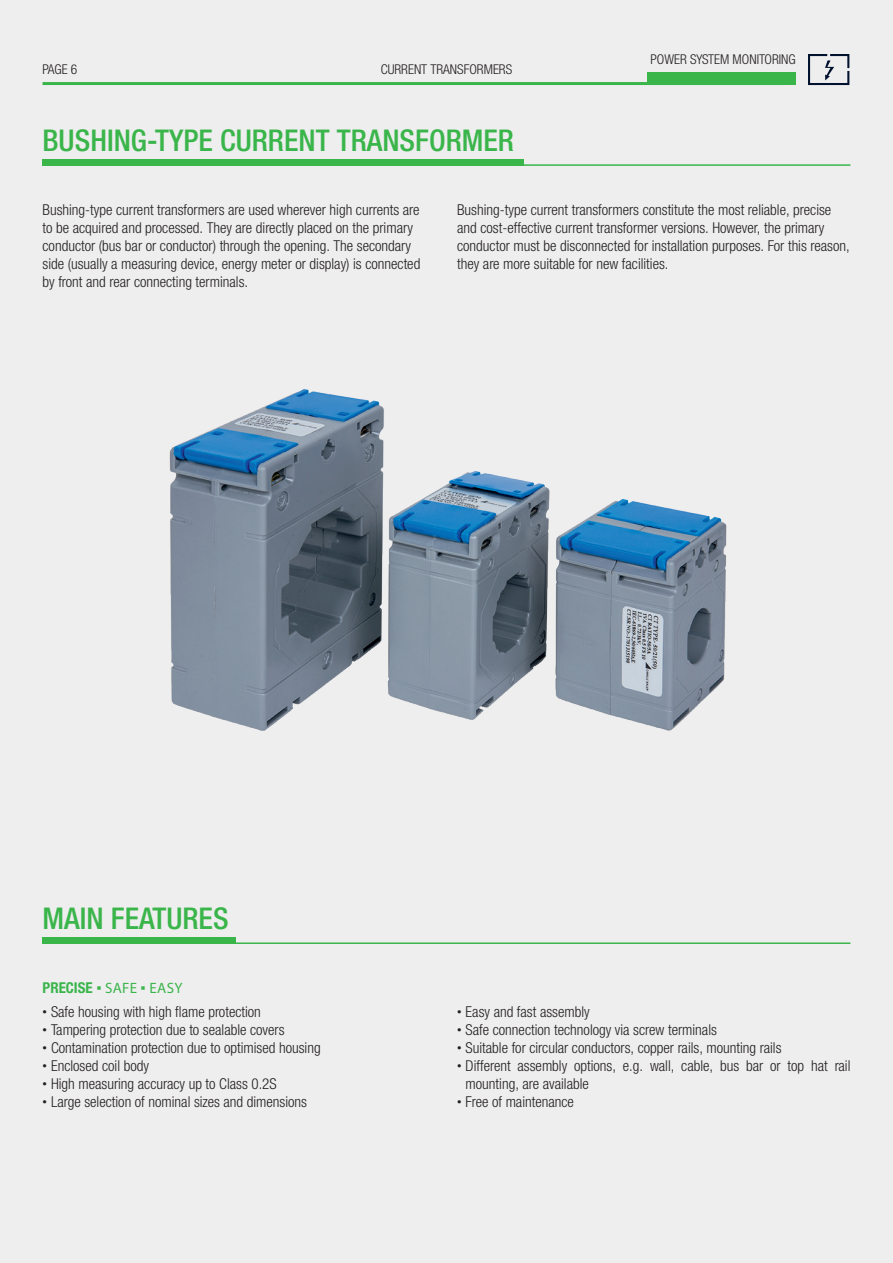
<style>
.page{position:relative;width:893px;height:1263px;background:#eeeeef}
.page>*{position:absolute;margin:0;border:0;box-sizing:border-box;transform-origin:0 0}
.t1{font:500 condensed 30px "Helvetica Neue LTW1 G";color:#3ab54a}
.t2{font:300 condensed 15px/18px "Helvetica Neue LTW1 G";color:#231f20}
.t3{font:15px "Myriad Pro";letter-spacing:.02em;color:#3bb54b}
.t4{font:300 condensed 13.5px "Helvetica Neue LTW1 G";color:#231f20}
.s1{font-family:"Helvetica Neue LTW1 G";font-weight:700;font-stretch:condensed}
.s2{font-family:"Arial"}
.s3{font-size:9px}
</style>
<div class="page">
<hr style="left:43px;top:82px;width:738px;height:3px;background:#3ab54a">
<div style="left:647px;top:72px;width:149px;height:13px;background:#3ab54a"></div>
<svg style="left:808px;top:54px;width:41px;height:31px"></svg>
<hr style="left:43px;top:164px;width:807px;height:2px;background:#3ab54a">
<div style="left:43px;top:159px;width:481px;height:7px;background:#3ab54a"></div>
<img style="left:169px;top:389px;width:558px;height:342px">
<hr style="left:43px;top:942px;width:807px;height:2px;background:#3ab54a">
<div style="left:43px;top:937px;width:193px;height:7px;background:#3ab54a"></div>
<p class="t4" style="left:43px;top:62px;width:36px">PAGE 6</p>
<p class="t4" style="left:381px;top:62px;width:133px">CURRENT TRANSFORMERS</p>
<h1 class="t1" style="left:43px;top:123px;width:473px">BUSHING-TYPE CURRENT TRANSFORMER</h1>
<p class="t4" style="left:650px;top:51px;width:147px">POWER SYSTEM MONITORING</p>
<p class="t2" style="left:43px;top:201px;width:379px">Bushing-type current transformers are used wherever high currents are to be acquired and processed. They are directly placed on the primary conductor (bus bar or conductor) through the opening. The secondary side (usually a measuring device, energy meter or display) is connected by front and rear connecting terminals.</p>
<p class="t2" style="left:457px;top:201px;width:394px">Bushing-type current transformers constitute the most reliable, precise and cost-effective current transformer versions. However, the primary conductor must be disconnected for installation purposes. For this reason, they are more suitable for new facilities.</p>
<h1 class="t1" style="left:43px;top:901px;width:188px">MAIN FEATURES</h1>
<p class="t3" style="left:43px;top:978px;width:142px"><span class="s1">PRECISE</span> <span class="s2">▪</span> SAFE <span class="s2">▪</span> EASY</p>
<p class="t2" style="left:43px;top:1002px;width:220px"><span class="s3">•</span> Safe housing with high flame protection</p>
<p class="t2" style="left:43px;top:1020px;width:244px"><span class="s3">•</span> Tampering protection due to sealable covers</p>
<p class="t2" style="left:43px;top:1038px;width:280px"><span class="s3">•</span> Contamination protection due to optimised housing</p>
<p class="t2" style="left:43px;top:1056px;width:108px"><span class="s3">•</span> Enclosed coil body</p>
<p class="t2" style="left:43px;top:1074px;width:236px"><span class="s3">•</span> High measuring accuracy up to Class 0.2S</p>
<p class="t2" style="left:43px;top:1092px;width:266px"><span class="s3">•</span> Large selection of nominal sizes and dimensions</p>
<p class="t2" style="left:457px;top:1002px;width:134px"><span class="s3">•</span> Easy and fast assembly</p>
<p class="t2" style="left:457px;top:1020px;width:261px"><span class="s3">•</span> Safe connection technology via screw terminals</p>
<p class="t2" style="left:457px;top:1038px;width:326px"><span class="s3">•</span> Suitable for circular conductors, copper rails, mounting rails</p>
<p class="t2" style="left:466px;top:1056px;width:386px;text-indent:-9px"><span class="s3">•</span> Different assembly options, e.g. wall, cable, bus bar or top hat rail mounting, are available</p>
<p class="t2" style="left:457px;top:1092px;width:118px"><span class="s3">•</span> Free of maintenance</p>
</div>
